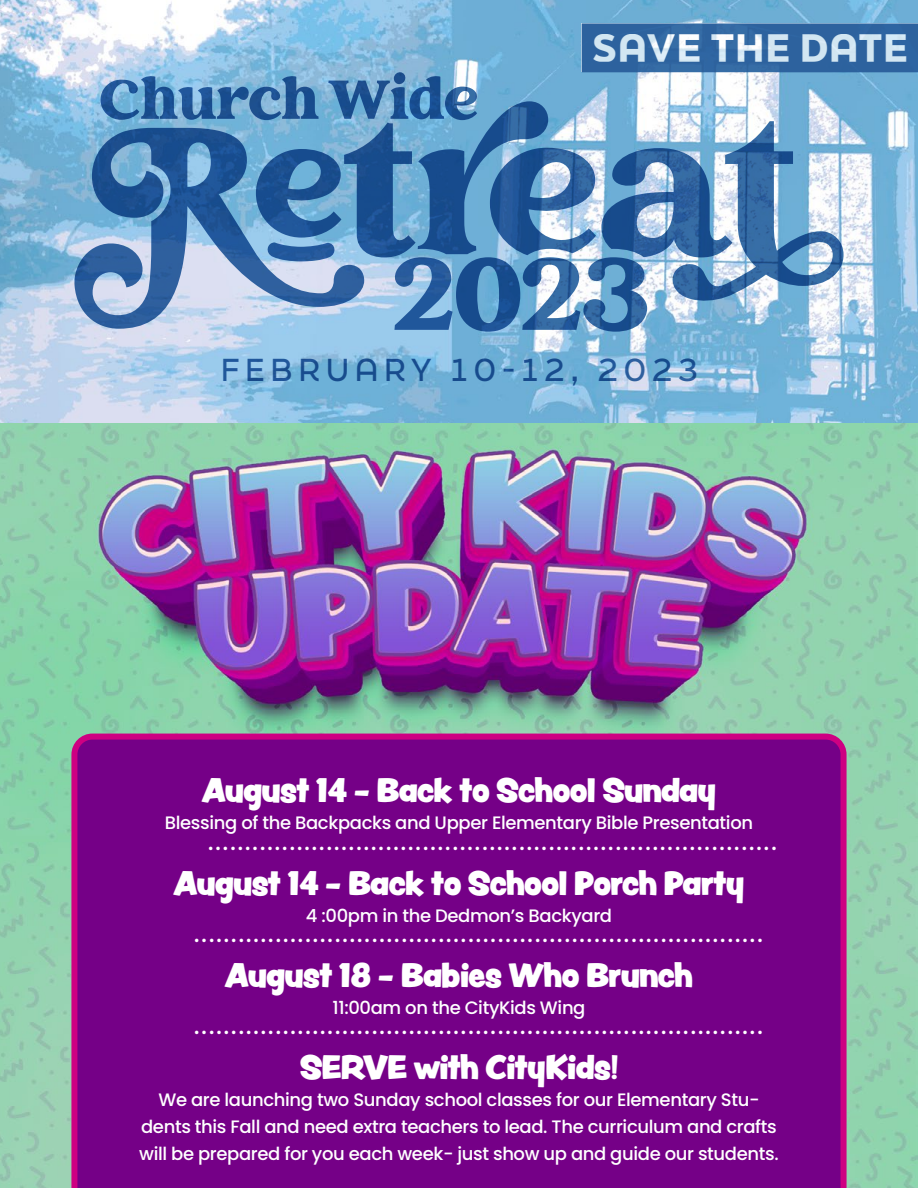
<style>
.page{position:relative;width:918px;height:1188px;background:#fff}
.page>*{position:absolute;margin:0;border:0;box-sizing:border-box;transform-origin:0 0}
.t1{font:900 37.5px "Final Six";letter-spacing:.025em;color:#fff}
.t2{font:30px "Peachy Keen JF";letter-spacing:-.04em;color:#fff}
.t3{font:500 30px "Final Six";letter-spacing:.2em;color:#215e9e}
.t4{font:28.5px "Poppins";color:#fff}
.t5{font:500 18px/27px "Poppins";letter-spacing:-.02em;color:#fff;text-align:center}
</style>
<div class="page">
<img style="left:0;top:0;width:918px;height:1188px">
<div style="left:71px;top:734px;width:776px;height:454px;background:#750087"></div>
<div style="left:587px;top:29px;width:326px;height:38px;background:#2d629e"></div>
<div style="left:582px;top:23px;width:336px;height:49px;border:10px solid #215e9e"></div>
<svg style="left:73px;top:128px;width:28px;height:201px;background:#72a0c9"></svg>
<svg style="left:101px;top:72px;width:743px;height:260px;background:#6f9cc5"></svg>
<h1 class="t1" style="left:592px;top:20px;width:317px">SAVE THE DATE</h1>
<h2 class="t3" style="left:220px;top:348px;width:479px">FEBRUARY 10-12, 2023</h2>
<h2 class="t2" style="left:202px;top:768px;width:516px">August 14 - Back to School Sunday</h2>
<p class="t5" style="left:165px;top:810px;width:590px">Blessing of the Backpacks and Upper Elementary Bible Presentation</p>
<h2 class="t2" style="left:173px;top:860px;width:573px">August 14 - Back to School Porch Party</h2>
<p class="t5" style="left:306px;top:902px;width:308px">4 :00pm in the Dedmon’s Backyard</p>
<h2 class="t2" style="left:225px;top:952px;width:470px">August 18 - Babies Who Brunch</h2>
<p class="t5" style="left:332px;top:994px;width:255px">11:00am on the CityKids Wing</p>
<h2 class="t2" style="left:300px;top:1044px;width:320px">SERVE with CityKids!</h2>
<p class="t5" style="left:139px;top:1086px;width:641px">We are launching two Sunday school classes for our Elementary Stu&shy;dents this Fall and need extra teachers to lead. The curriculum and crafts will be prepared for you each week- just show up and guide our students.</p>
<h3 class="t4" style="left:208px;top:823px;width:571px">.............................................................................</h3>
<h3 class="t4" style="left:194px;top:915px;width:571px">.............................................................................</h3>
<h3 class="t4" style="left:194px;top:1007px;width:571px">.............................................................................</h3>
</div>
